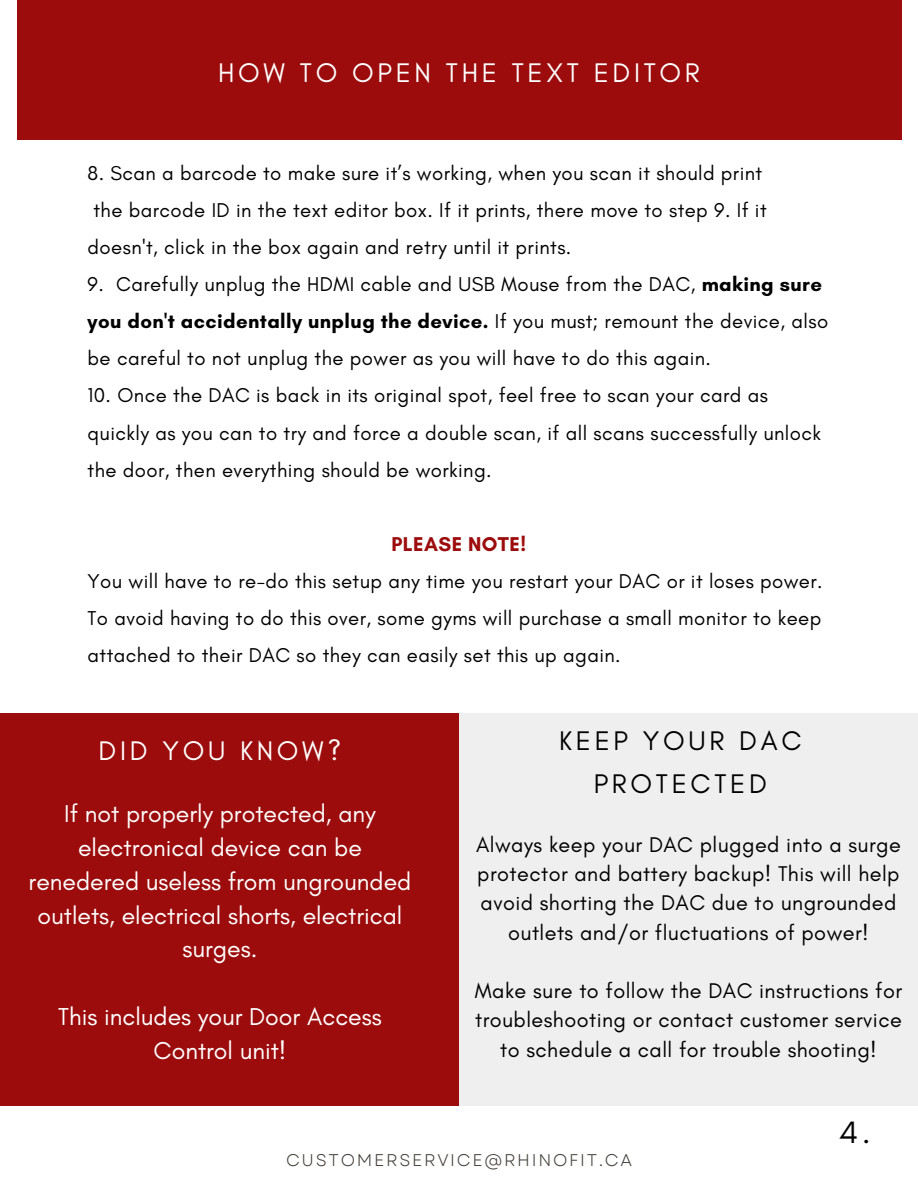
<style>
.page{position:relative;width:918px;height:1188px;background:#fff}
.page>*{position:absolute;margin:0;border:0;box-sizing:border-box;transform-origin:0 0}
.t1{font:31.5px "Glacial Indifference";color:#000}
.t2{font:27.45px "Glacial Indifference";letter-spacing:.135em;color:#fff}
.t3{font:27.45px/42.8px "Glacial Indifference";letter-spacing:.135em;color:#000;text-align:center}
.t4{font:24.9px/33.8px "Glacial Indifference";color:#fff;text-align:center}
.t5{font:21.6px/29.2px "Glacial Indifference";letter-spacing:.02em;color:#000;text-align:center}
.t6{font:20.4px/37.2px "Glacial Indifference";letter-spacing:.02em;color:#000}
.t7{font:700 20.4px "Glacial Indifference";letter-spacing:.02em;color:#9d0c0c}
.t8{font:16.95px "Garet";letter-spacing:.1em;color:#443f3a}
.s1{font-weight:700}
</style>
<div class="page">
<div style="left:0;top:713px;width:459px;height:393px;background:#9d0c0c"></div>
<div style="left:459px;top:713px;width:459px;height:393px;background:#efefef"></div>
<div style="left:17px;top:0;width:884px;height:140px;background:#9d0c0c"></div>
<h2 class="t2" style="left:218px;top:56px;width:483px">HOW TO OPEN THE TEXT EDITOR</h2>
<p class="t6" style="left:88px;top:154px;width:681px">8. Scan a barcode to make sure it’s working, when you scan it should print the barcode ID in the text editor box. If it prints, there move to step 9. If it doesn't, click in the box again and retry until it prints.</p>
<p class="t6" style="left:88px;top:265px;width:742px">9. Carefully unplug the HDMI cable and USB Mouse from the DAC, <span class="s1">making sure you don't accidentally unplug the device.</span> If you must; remount the device, also be careful to not unplug the power as you will have to do this again.</p>
<p class="t6" style="left:88px;top:377px;width:735px">10. Once the DAC is back in its original spot, feel free to scan your card as quickly as you can to try and force a double scan, if all scans successfully unlock the door, then everything should be working.</p>
<p class="t7" style="left:391px;top:532px;width:136px">PLEASE NOTE!</p>
<p class="t6" style="left:88px;top:562px;width:737px;text-align:justify">You will have to re-do this setup any time you restart your DAC or it loses power.<br>To avoid having to do this over, some gyms will purchase a small monitor to keep attached to their DAC so they can easily set this up again.</p>
<h2 class="t2" style="left:99px;top:734px;width:244px">DID YOU KNOW?</h2>
<p class="t4" style="left:29px;top:797px;width:384px">If not properly protected, any electronical device can be renedered useless from ungrounded outlets, electrical shorts, electrical surges.</p>
<p class="t4" style="left:58px;top:999px;width:325px">This includes your Door Access<br>Control unit!</p>
<h2 class="t3" style="left:559px;top:719px;width:244px">KEEP YOUR DAC<br>PROTECTED</h2>
<p class="t5" style="left:476px;top:830px;width:426px">Always keep your DAC plugged into a surge protector and battery backup! This will help avoid shorting the DAC due to ungrounded outlets and/or fluctuations of power!</p>
<p class="t5" style="left:475px;top:976px;width:429px">Make sure to follow the DAC instructions for troubleshooting or contact customer service to schedule a call for trouble shooting!</p>
<h1 class="t1" style="left:839px;top:1113px;width:33px">4.</h1>
<p class="t8" style="left:286px;top:1148px;width:347px">CUSTOMERSERVICE@RHINOFIT.CA</p>
</div>
